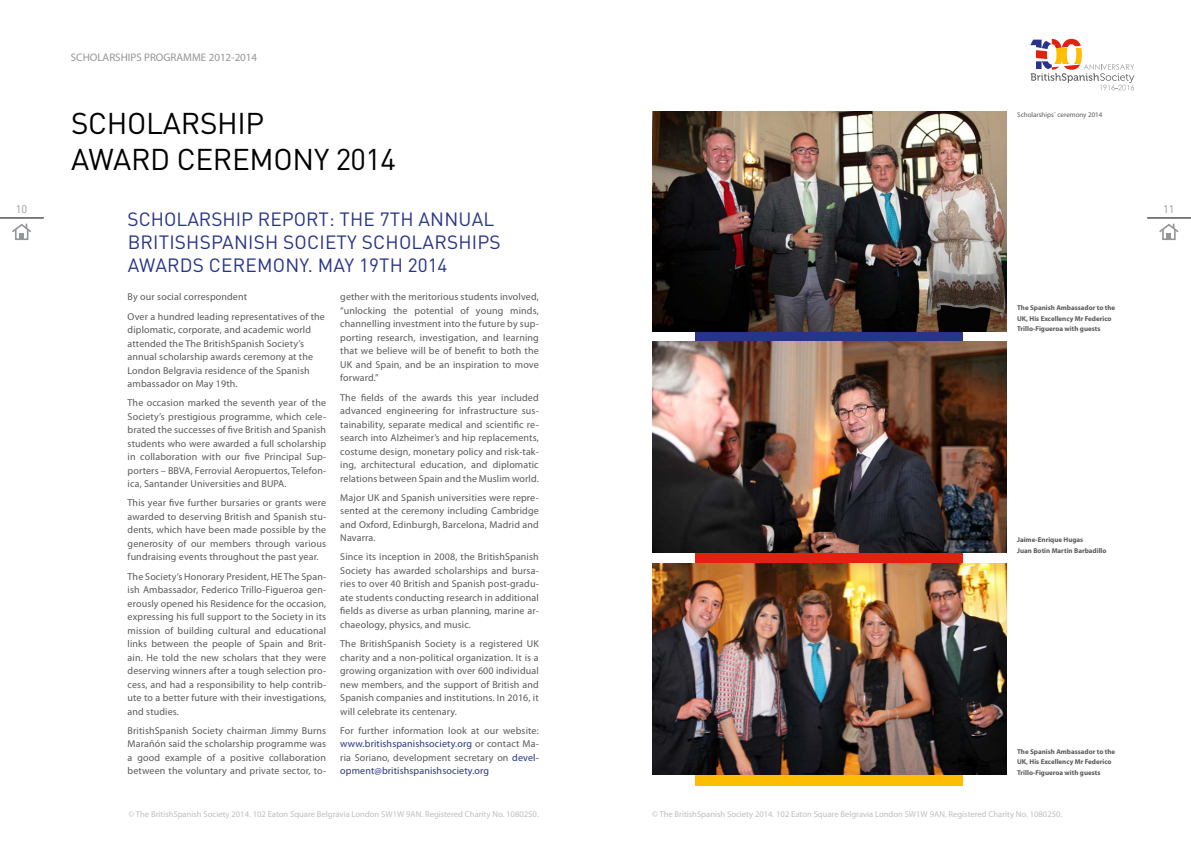
<style>
.page{position:relative;width:1191px;height:842px;background:#fff}
.page>*{position:absolute;margin:0;border:0;box-sizing:border-box;transform-origin:0 0}
.t1{font:29.7px/35.6px "DINOT";letter-spacing:-.01em;color:#000}
.t2{font:19px/22.8px "DINOT";letter-spacing:.01em;color:#283488}
.t3{font:11px "Myriad Pro";color:#939598}
.t4{font:11px "DINOT";color:#939598}
.t5{font:10px/13.5px "Myriad Pro";letter-spacing:.015em;color:#58595b;text-align:justify}
.t6{font:8.6px "Myriad Pro";color:#bcbec0}
.t7{font:700 7px/10.5px "Myriad Pro";color:#58595b}
.t8{font:7px "Myriad Pro";color:#58595b}
.s1{color:#283488}
</style>
<div class="page">
<hr style="left:1147px;top:218px;width:44px;height:1px;background:#000">
<hr style="left:0;top:218px;width:44px;height:1px;background:#000">
<svg style="left:12px;top:223px;width:19px;height:17px"></svg>
<svg style="left:1159px;top:223px;width:20px;height:17px"></svg>
<svg style="left:1030px;top:39px;width:104px;height:51px"></svg>
<div style="left:695px;top:320px;width:268px;height:36px;background:linear-gradient(to right,#283488,#283488)"></div>
<div style="left:695px;top:541px;width:268px;height:35px;background:#e22112"></div>
<div style="left:695px;top:763px;width:268px;height:22px;background:#febd01"></div>
<img style="left:652px;top:111px;width:354px;height:220px">
<img style="left:652px;top:563px;width:354px;height:212px">
<img style="left:652px;top:342px;width:354px;height:211px">
<p class="t3" style="left:71px;top:51px;width:188px">SCHOLARSHIPS PROGRAMME 2012-2014</p>
<h1 class="t1" style="left:71px;top:104px;width:326px">SCHOLARSHIP<br>AWARD CEREMONY 2014</h1>
<p class="t8" style="left:1017px;top:110px;width:87px">Scholarships´ ceremony 2014</p>
<p class="t4" style="left:16px;top:201px;width:13px">10</p>
<p class="t4" style="left:1163px;top:201px;width:13px">11</p>
<h2 class="t2" style="left:128px;top:207px;width:375px">SCHOLARSHIP REPORT: THE 7TH ANNUAL<br>BRITISHSPANISH SOCIETY SCHOLARSHIPS<br>AWARDS CEREMONY. MAY 19TH 2014</h2>
<p class="t5" style="left:128px;top:288px;width:199px;line-height:19.2px">By our social correspondent<br>Over a hundred leading representatives of the</p>
<p class="t5" style="left:128px;top:323px;width:187px;text-align:left">diplomatic, corporate, and academic world attended the The BritishSpanish Society’s annual scholarship awards ceremony at the London Belgravia residence of the Spanish ambassador on May 19th.</p>
<p class="t5" style="left:128px;top:396px;width:200px">The occasion marked the seventh year of the Society’s prestigious programme, which cele&shy;brated the successes of five British and Spanish students who were awarded a full scholarship in collaboration with our five Principal Sup&shy;porters – BBVA, Ferrovial Aeropuertos, Telefon&shy;ica, Santander Universities and BUPA.</p>
<p class="t5" style="left:128px;top:496px;width:200px">This year five further bursaries or grants were awarded to deserving British and Spanish stu&shy;dents, which have been made possible by the generosity of our members through various fundraising events throughout the past year.</p>
<p class="t5" style="left:128px;top:570px;width:200px">The Society’s Honorary President, HE The Span&shy;ish Ambassador, Federico Trillo-Figueroa gen&shy;erously opened his Residence for the occasion, expressing his full support to the Society in its mission of building cultural and educational links between the people of Spain and Brit&shy;ain. He told the new scholars that they were deserving winners after a tough selection pro&shy;cess, and had a responsibility to help contrib&shy;ute to a better future with their investigations, and studies.</p>
<p class="t5" style="left:128px;top:724px;width:200px">BritishSpanish Society chairman Jimmy Burns Marañón said the scholarship programme was a good example of a positive collaboration between the voluntary and private sector, to-</p>
<p class="t5" style="left:340px;top:290px;width:200px">gether with the meritorious students involved, “unlocking the potential of young minds, channelling investment into the future by sup&shy;porting research, investigation, and learning that we believe will be of benefit to both the UK and Spain, and be an inspiration to move forward.”</p>
<p class="t5" style="left:340px;top:391px;width:200px">The fields of the awards this year included advanced engineering for infrastructure sus&shy;tainability, separate medical and scientific re&shy;search into Alzheimer’s and hip replacements, costume design, monetary policy and risk-tak&shy;ing, architectural education, and diplomatic relations between Spain and the Muslim world.</p>
<p class="t5" style="left:340px;top:491px;width:200px">Major UK and Spanish universities were repre&shy;sented at the ceremony including Cambridge and Oxford, Edinburgh, Barcelona, Madrid and Navarra.</p>
<p class="t5" style="left:340px;top:550px;width:200px">Since its inception in 2008, the BritishSpanish Society has awarded scholarships and bursa&shy;ries to over 40 British and Spanish post-gradu&shy;ate students conducting research in additional fields as diverse as urban planning, marine ar&shy;chaeology, physics, and music.</p>
<p class="t5" style="left:340px;top:637px;width:200px">The BritishSpanish Society is a registered UK charity and a non-political organization. It is a growing organization with over 600 individual new members, and the support of British and Spanish companies and institutions. In 2016, it will celebrate its centenary.</p>
<p class="t5" style="left:340px;top:724px;width:200px">For further information look at our website: <span class="s1">www.britishspanishsociety.org</span> or contact Ma&shy;ria Soriano, development secretary on <span class="s1">devel&shy;opment@britishspanishsociety.org</span></p>
<p class="t7" style="left:1017px;top:303px;width:100px">The Spanish Ambassador to the<br>UK, His Excellency Mr Federico<br>Trillo-Figueroa with guests</p>
<p class="t7" style="left:1017px;top:535px;width:91px">Jaime-Enrique Hugas<br>Juan Botin Martin Barbadillo</p>
<p class="t7" style="left:1017px;top:746px;width:100px">The Spanish Ambassador to the<br>UK, His Excellency Mr Federico<br>Trillo-Figueroa with guests</p>
<p class="t6" style="left:129px;top:810px;width:411px">© The BritishSpanish Society 2014. 102 Eaton Square Belgravia London SW1W 9AN. Registered Charity No. 1080250.</p>
<p class="t6" style="left:652px;top:810px;width:411px">© The BritishSpanish Society 2014. 102 Eaton Square Belgravia London SW1W 9AN. Registered Charity No. 1080250.</p>
</div>
